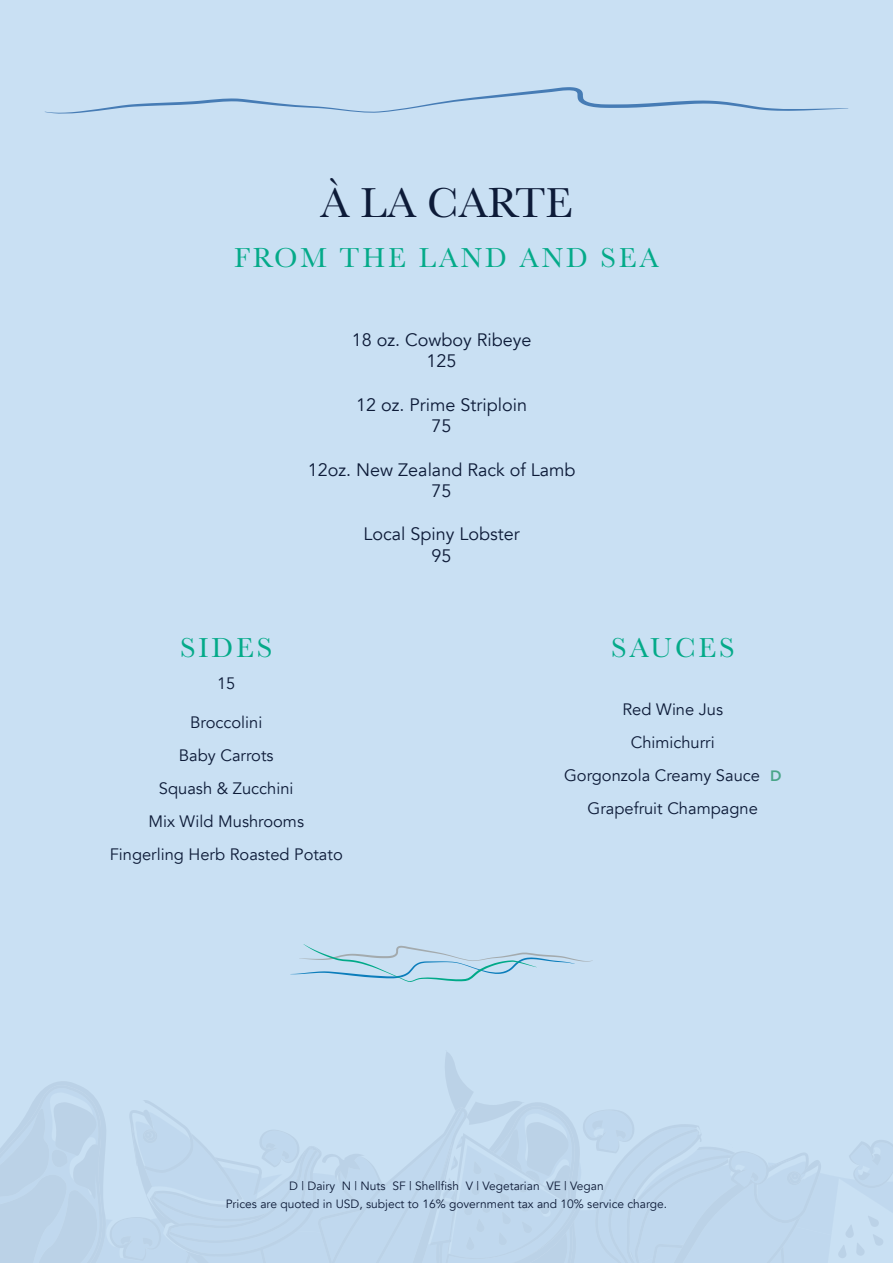
<style>
.page{position:relative;width:893px;height:1263px;background:#c9e0f3}
.page>*{position:absolute;margin:0;border:0;box-sizing:border-box;transform-origin:0 0}
.t1{font:43.5px "Baskerville";color:#0d1b38}
.t2{font:28.5px "Baskerville";letter-spacing:.1em;color:#04aa89}
.t3{font:18px/21.6px "Avenir";color:#0d1b38;text-align:center}
.t4{font:16.5px/33px "Avenir";color:#0d1b38;text-align:center}
.t5{font:12px "Avenir";color:#0d1b38}
.t6{font:12px "Avenir";color:#0e1b37}
.s1{font-weight:800;font-size:15px;color:#49a589}
</style>
<div class="page">
<svg style="left:849px;top:1140px;width:44px;height:48px"></svg>
<svg style="left:1px;top:1052px;width:820px;height:211px"></svg>
<svg style="left:838px;top:1216px;width:45px;height:42px"></svg>
<svg style="left:45px;top:87px;width:803px;height:27px"></svg>
<svg style="left:290px;top:944px;width:303px;height:38px"></svg>
<hr style="left:0;top:0;width:1px;height:1263px;background:#93c1e7">
<h1 class="t1" style="left:320px;top:175px;width:254px">À LA CARTE</h1>
<h2 class="t2" style="left:234px;top:239px;width:426px">FROM THE LAND AND SEA</h2>
<h2 class="t2" style="left:180px;top:630px;width:93px">SIDES</h2>
<p class="t4" style="left:217px;top:667px;width:20px">15</p>
<p class="t3" style="left:352px;top:329px;width:181px">18 oz. Cowboy Ribeye<br>125</p>
<p class="t3" style="left:356px;top:394px;width:172px">12 oz. Prime Striploin<br>75</p>
<p class="t3" style="left:308px;top:459px;width:269px">12oz. New Zealand Rack of Lamb<br>75</p>
<p class="t3" style="left:363px;top:524px;width:158px">Local Spiny Lobster<br>95</p>
<h2 class="t2" style="left:611px;top:630px;width:125px">SAUCES</h2>
<p class="t4" style="left:110px;top:706px;width:235px">Broccolini<br>Baby Carrots<br>Squash &amp; Zucchini<br>Mix Wild Mushrooms<br>Fingerling Herb Roasted Potato</p>
<p class="t4" style="left:564px;top:693px;width:219px">Red Wine Jus<br>Chimichurri<br>Gorgonzola Creamy Sauce <span class="s1">D<br></span>Grapefruit Champagne</p>
<p class="t6" style="left:289px;top:1179px;width:316px">D | Dairy N | Nuts SF | Shellfish V | Vegetarian VE | Vegan</p>
<p class="t5" style="left:226px;top:1197px;width:443px">Prices are quoted in USD, subject to 16% government tax and 10% service charge.</p>
</div>
